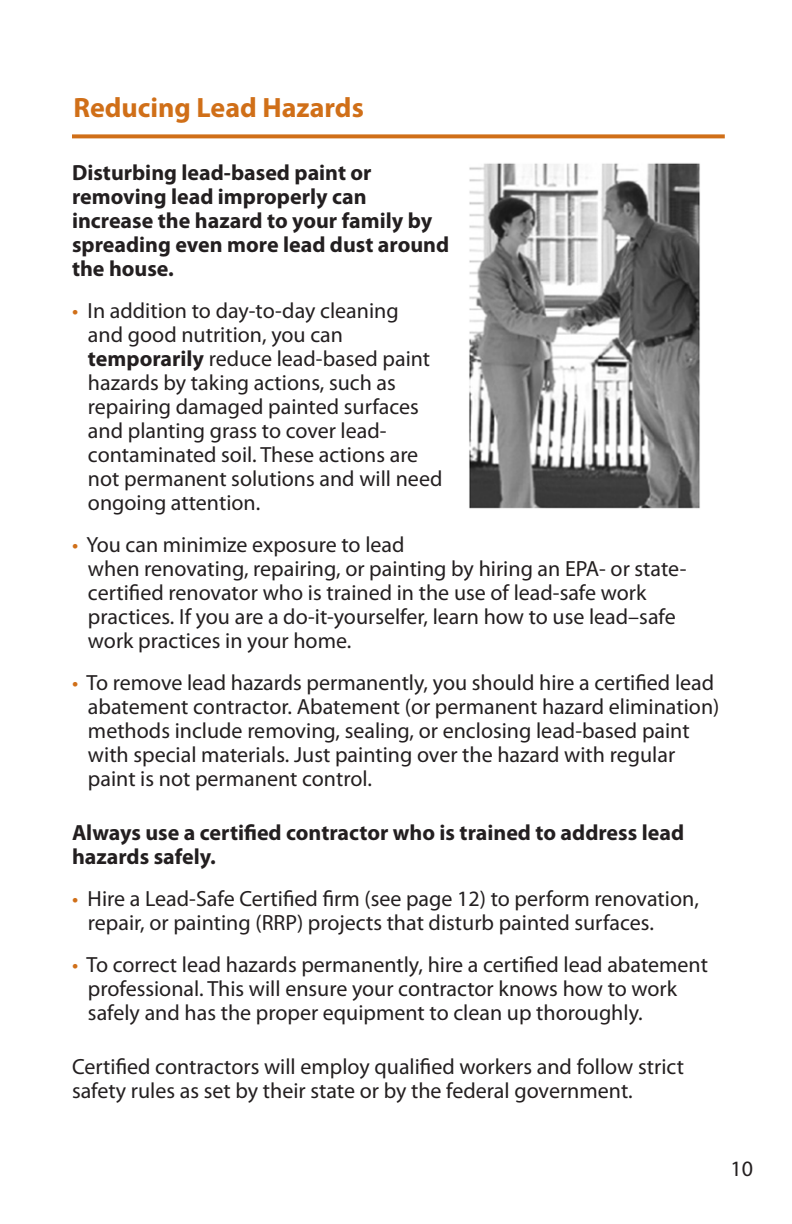
<style>
.page{position:relative;width:792px;height:1224px;background:#fff}
.page>*{position:absolute;margin:0;border:0;box-sizing:border-box;transform-origin:0 0}
.t1{font:700 28px "Myriad Pro";color:#d06f18}
.t2{font:22px/24px "Myriad Pro";color:#231f20}
.t3{font:700 22px/24px "Myriad Pro";color:#231f20}
.s1{color:#d06f18}
.s2{font-weight:700}
</style>
<div class="page">
<svg style="left:72px;top:134px;width:653px;height:4px;background:#d47d2e"></svg>
<img style="left:469px;top:163px;width:231px;height:346px">
<p class="t1" style="left:73px;top:89px;width:292px">Reducing Lead Hazards</p>
<p class="t3" style="left:72px;top:160px;width:379px">Disturbing lead-based paint or removing lead improperly can increase the hazard to your family by spreading even more lead dust around the house.</p>
<p class="t2" style="left:88px;top:298px;width:356px;text-indent:-16px"><span class="s1">•</span> In addition to day-to-day cleaning<br>and good nutrition, you can <span class="s2">temporarily</span> reduce lead-based paint hazards by taking actions, such as repairing damaged painted surfaces and planting grass to cover lead&shy;contaminated soil. These actions are not permanent solutions and will need ongoing attention.</p>
<p class="t2" style="left:88px;top:532px;width:600px;text-indent:-16px"><span class="s1">•</span> You can minimize exposure to lead<br>when renovating, repairing, or painting by hiring an EPA- or state&shy;certified renovator who is trained in the use of lead-safe work practices. If you are a do-it-yourselfer, learn how to use lead–safe work practices in your home.</p>
<p class="t2" style="left:88px;top:670px;width:633px;text-indent:-16px"><span class="s1">•</span> To remove lead hazards permanently, you should hire a certified lead abatement contractor. Abatement (or permanent hazard elimination) methods include removing, sealing, or enclosing lead-based paint with special materials. Just painting over the hazard with regular paint is not permanent control.</p>
<p class="t3" style="left:72px;top:820px;width:614px">Always use a certified contractor who is trained to address lead hazards safely.</p>
<p class="t2" style="left:88px;top:886px;width:612px;text-indent:-16px"><span class="s1">•</span> Hire a Lead-Safe Certified firm (see page 12) to perform renovation, repair, or painting (RRP) projects that disturb painted surfaces.</p>
<p class="t2" style="left:88px;top:952px;width:621px;text-indent:-16px"><span class="s1">•</span> To correct lead hazards permanently, hire a certified lead abatement professional. This will ensure your contractor knows how to work safely and has the proper equipment to clean up thoroughly.</p>
<p class="t2" style="left:72px;top:1054px;width:613px">Certified contractors will employ qualified workers and follow strict safety rules as set by their state or by the federal government.</p>
<p class="t2" style="left:731px;top:1156px;width:24px">10</p>
</div>
